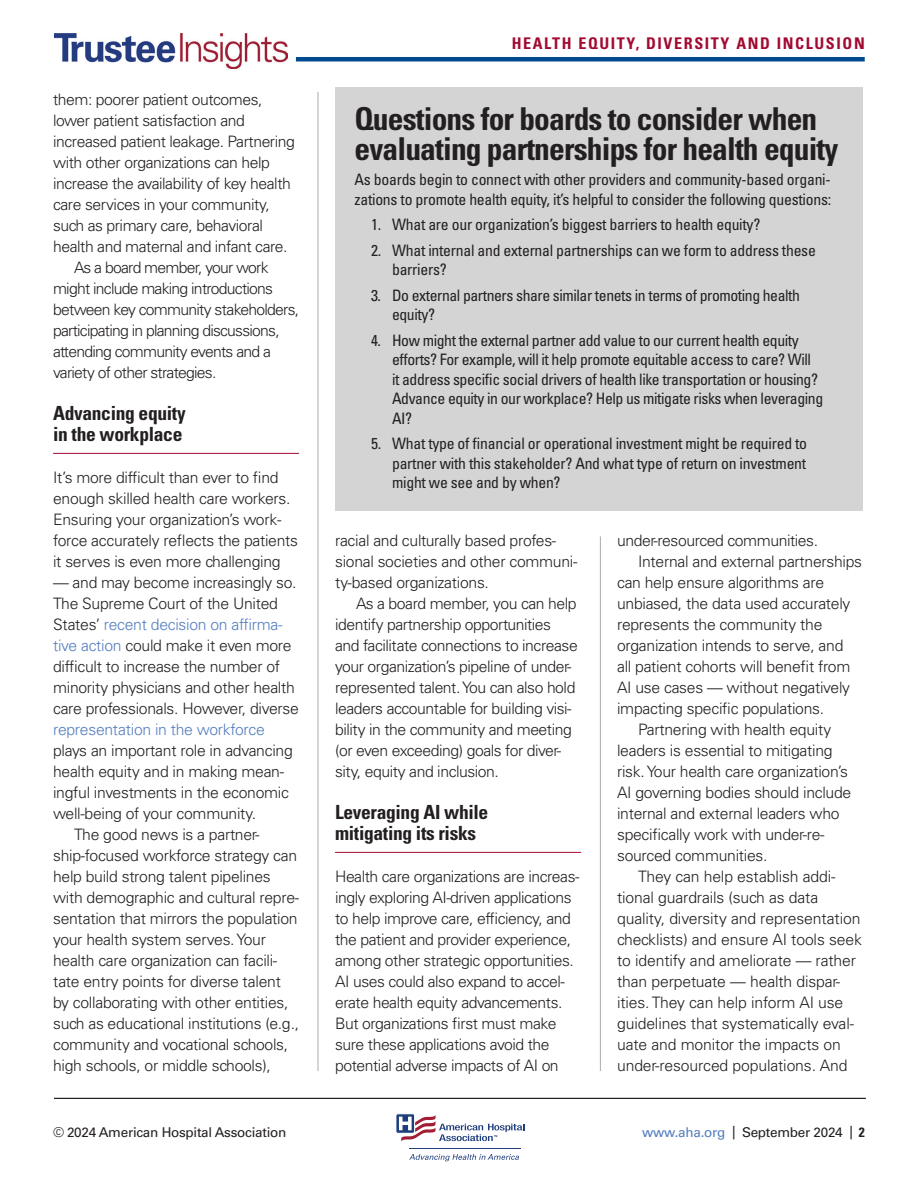
<style>
.page{position:relative;width:918px;height:1188px;background:#fff}
.page>*{position:absolute;margin:0;border:0;box-sizing:border-box;transform-origin:0 0}
.t1{font:700 condensed 31.5px/30px "Univers LT Std";letter-spacing:-.025em;color:#231f20}
.t2{font:700 condensed 19.5px/21px "Univers LT Std";letter-spacing:-.015em;color:#231f20}
.t3{font:700 condensed 16.05px "Univers LT Std";letter-spacing:.1em;color:#a30a32}
.t4{font:300 15.75px/21px "Univers LT Std";letter-spacing:-.02em;color:#231f20}
.t5{font:condensed 15.75px/19.5px "Univers LT Std";letter-spacing:-.025em;color:#231f20}
.t6{font:300 15.75px "Univers LT Std";letter-spacing:-.05em;color:#231f20}
.t7{font:300 15.75px "Univers LT Std";letter-spacing:-.02em;color:#537dbf}
.t8{font:13.5px "Univers LT Std";letter-spacing:-.02em;color:#231f20}
.s1{color:#537dbf}
.s2{font-weight:700;font-stretch:condensed}
</style>
<div class="page">
<hr style="left:409px;top:1148px;width:112px;height:1px;background:#1d3d7b">
<svg style="left:409px;top:1154px;width:110px;height:7px"></svg>
<svg style="left:396px;top:1113px;width:128px;height:29px"></svg>
<hr style="left:54px;top:1098px;width:812px;height:1px;background:#231f20">
<hr style="left:296px;top:57px;width:569px;height:4px;background:#01498e">
<img style="left:55px;top:34px;width:233px;height:35px">
<hr style="left:53px;top:453px;width:246px;height:1px;background:#a30a32">
<hr style="left:335px;top:852px;width:246px;height:1px;background:#a30a32">
<hr style="left:318px;top:92px;width:1px;height:979px;background:#a8abac">
<hr style="left:600px;top:536px;width:1px;height:535px;background:#a8abac">
<div style="left:335px;top:87px;width:527px;height:424px;background:#d3d4d3"></div>
<p class="t4" style="left:53px;top:89px;width:211px">them: poorer patient outcomes,</p>
<p class="t4" style="left:53px;top:110px;width:193px">lower patient satisfaction and</p>
<p class="t4" style="left:53px;top:131px;width:243px">increased patient leakage. Partnering</p>
<p class="t4" style="left:53px;top:152px;width:218px">with other organizations can help</p>
<p class="t4" style="left:53px;top:173px;width:239px">increase the availability of key health</p>
<p class="t4" style="left:53px;top:194px;width:218px">care services in your community,</p>
<p class="t4" style="left:53px;top:215px;width:211px">such as primary care, behavioral</p>
<p class="t4" style="left:53px;top:236px;width:236px">health and maternal and infant care.</p>
<p class="t6" style="left:74px;top:258px;width:196px">As a board member, your work</p>
<p class="t6" style="left:53px;top:279px;width:222px">might include making introductions</p>
<p class="t6" style="left:53px;top:300px;width:248px">between key community stakeholders,</p>
<p class="t6" style="left:53px;top:321px;width:228px">participating in planning discussions,</p>
<p class="t6" style="left:53px;top:342px;width:219px">attending community events and a</p>
<p class="t6" style="left:53px;top:363px;width:165px">variety of other strategies.</p>
<p class="t2" style="left:53px;top:402px;width:134px">Advancing equity in the workplace</p>
<p class="t4" style="left:53px;top:467px;width:247px">It’s more difficult than ever to find enough skilled health care workers.<br>Ensuring your organization’s work&shy;force accurately reflects the patients it serves is even more challenging</p>
<p class="t4" style="left:53px;top:572px;width:247px">— and may become increasingly so.<br>The Supreme Court of the United States’ <span class="s1">recent decision on affirma&shy;tive action</span> could make it even more difficult to increase the number of minority physicians and other health care professionals. However, diverse</p>
<p class="t7" style="left:53px;top:720px;width:213px">representation in the workforce</p>
<p class="t4" style="left:53px;top:740px;width:241px">plays an important role in advancing</p>
<p class="t4" style="left:53px;top:761px;width:233px">health equity and in making mean-</p>
<p class="t4" style="left:53px;top:782px;width:237px">ingful investments in the economic</p>
<p class="t4" style="left:53px;top:803px;width:205px">well-being of your community.</p>
<p class="t4" style="left:74px;top:824px;width:187px">The good news is a partner-</p>
<p class="t4" style="left:53px;top:845px;width:246px">ship-focused workforce strategy can</p>
<p class="t4" style="left:53px;top:866px;width:219px">help build strong talent pipelines</p>
<p class="t4" style="left:53px;top:887px;width:248px">with demographic and cultural repre-</p>
<p class="t4" style="left:53px;top:908px;width:246px">sentation that mirrors the population</p>
<p class="t4" style="left:53px;top:929px;width:214px">your health system serves. Your</p>
<p class="t4" style="left:53px;top:950px;width:226px">health care organization can facili-</p>
<p class="t4" style="left:53px;top:971px;width:229px">tate entry points for diverse talent</p>
<p class="t4" style="left:53px;top:992px;width:237px">by collaborating with other entities,</p>
<p class="t4" style="left:53px;top:1013px;width:248px">such as educational institutions (e.g.,</p>
<p class="t4" style="left:53px;top:1034px;width:237px">community and vocational schools,</p>
<p class="t4" style="left:53px;top:1055px;width:219px">high schools, or middle schools),</p>
<p class="t3" style="left:512px;top:33px;width:354px">HEALTH EQUITY, DIVERSITY AND INCLUSION</p>
<h1 class="t1" style="left:355px;top:103px;width:485px">Questions for boards to consider when evaluating partnerships for health equity</h1>
<p class="t5" style="left:355px;top:170px;width:478px">As boards begin to connect with other providers and community-based organi&shy;zations to promote health equity, it’s helpful to consider the following questions:</p>
<p class="t5" style="left:371px;top:215px;width:391px">1. What are our organization’s biggest barriers to health equity?</p>
<p class="t5" style="left:392px;top:240px;width:425px;text-indent:-21px">2. What internal and external partnerships can we form to address these barriers?</p>
<p class="t5" style="left:392px;top:285px;width:410px;text-indent:-21px">3. Do external partners share similar tenets in terms of promoting health equity?</p>
<p class="t5" style="left:392px;top:330px;width:433px;text-indent:-21px">4. How might the external partner add value to our current health equity efforts? For example, will it help promote equitable access to care? Will<br>it address specific social drivers of health like transportation or housing?<br>Advance equity in our workplace? Help us mitigate risks when leveraging AI?</p>
<p class="t5" style="left:392px;top:434px;width:417px;text-align:justify;text-indent:-21px">5. What type of financial or operational investment might be required to partner with this stakeholder? And what type of return on investment might we see and by when?</p>
<p class="t4" style="left:335px;top:530px;width:244px">racial and culturally based profes&shy;sional societies and other communi&shy;ty-based organizations.</p>
<p class="t4" style="left:335px;top:593px;width:244px;text-indent:21px">As a board member, you can help identify partnership opportunities and facilitate connections to increase your organization’s pipeline of under&shy;represented talent. You can also hold leaders accountable for building visi&shy;bility in the community and meeting (or even exceeding) goals for diver&shy;sity, equity and inclusion.</p>
<p class="t2" style="left:335px;top:801px;width:155px">Leveraging AI while mitigating its risks</p>
<p class="t4" style="left:335px;top:866px;width:246px">Health care organizations are increas&shy;ingly exploring AI-driven applications to help improve care, efficiency, and the patient and provider experience, among other strategic opportunities.<br>AI uses could also expand to accel&shy;erate health equity advancements.<br>But organizations first must make sure these applications avoid the potential adverse impacts of AI on</p>
<p class="t4" style="left:617px;top:530px;width:202px">under-resourced communities.</p>
<p class="t4" style="left:638px;top:551px;width:226px">Internal and external partnerships</p>
<p class="t4" style="left:617px;top:572px;width:209px">can help ensure algorithms are</p>
<p class="t4" style="left:617px;top:593px;width:235px">unbiased, the data used accurately</p>
<p class="t4" style="left:617px;top:614px;width:207px">represents the community the</p>
<p class="t4" style="left:617px;top:635px;width:228px">organization intends to serve, and</p>
<p class="t4" style="left:617px;top:656px;width:235px">all patient cohorts will benefit from</p>
<p class="t4" style="left:617px;top:677px;width:235px">AI use cases — without negatively</p>
<p class="t4" style="left:617px;top:698px;width:209px">impacting specific populations.</p>
<p class="t4" style="left:638px;top:719px;width:195px">Partnering with health equity</p>
<p class="t4" style="left:617px;top:740px;width:217px">leaders is essential to mitigating</p>
<p class="t4" style="left:617px;top:761px;width:233px">risk. Your health care organization’s</p>
<p class="t4" style="left:617px;top:782px;width:236px">AI governing bodies should include</p>
<p class="t4" style="left:617px;top:803px;width:224px">internal and external leaders who</p>
<p class="t4" style="left:617px;top:824px;width:209px">specifically work with under-re-</p>
<p class="t4" style="left:617px;top:845px;width:152px">sourced communities.</p>
<p class="t4" style="left:638px;top:866px;width:199px">They can help establish addi-</p>
<p class="t4" style="left:617px;top:887px;width:203px">tional guardrails (such as data</p>
<p class="t4" style="left:617px;top:908px;width:245px">quality, diversity and representation</p>
<p class="t4" style="left:617px;top:929px;width:246px">checklists) and ensure AI tools seek</p>
<p class="t4" style="left:617px;top:950px;width:241px">to identify and ameliorate — rather</p>
<p class="t4" style="left:617px;top:971px;width:225px">than perpetuate — health dispar-</p>
<p class="t4" style="left:617px;top:992px;width:228px">ities. They can help inform AI use</p>
<p class="t4" style="left:617px;top:1013px;width:239px">guidelines that systematically eval-</p>
<p class="t4" style="left:617px;top:1034px;width:225px">uate and monitor the impacts on</p>
<p class="t4" style="left:617px;top:1055px;width:232px">under-resourced populations. And</p>
<p class="t8" style="left:53px;top:1125px;width:235px">© 2024 American Hospital Association</p>
<p class="t8" style="left:642px;top:1125px;width:224px"><span class="s1">www.aha.org</span> | September 2024 | <span class="s2">2</span></p>
</div>
